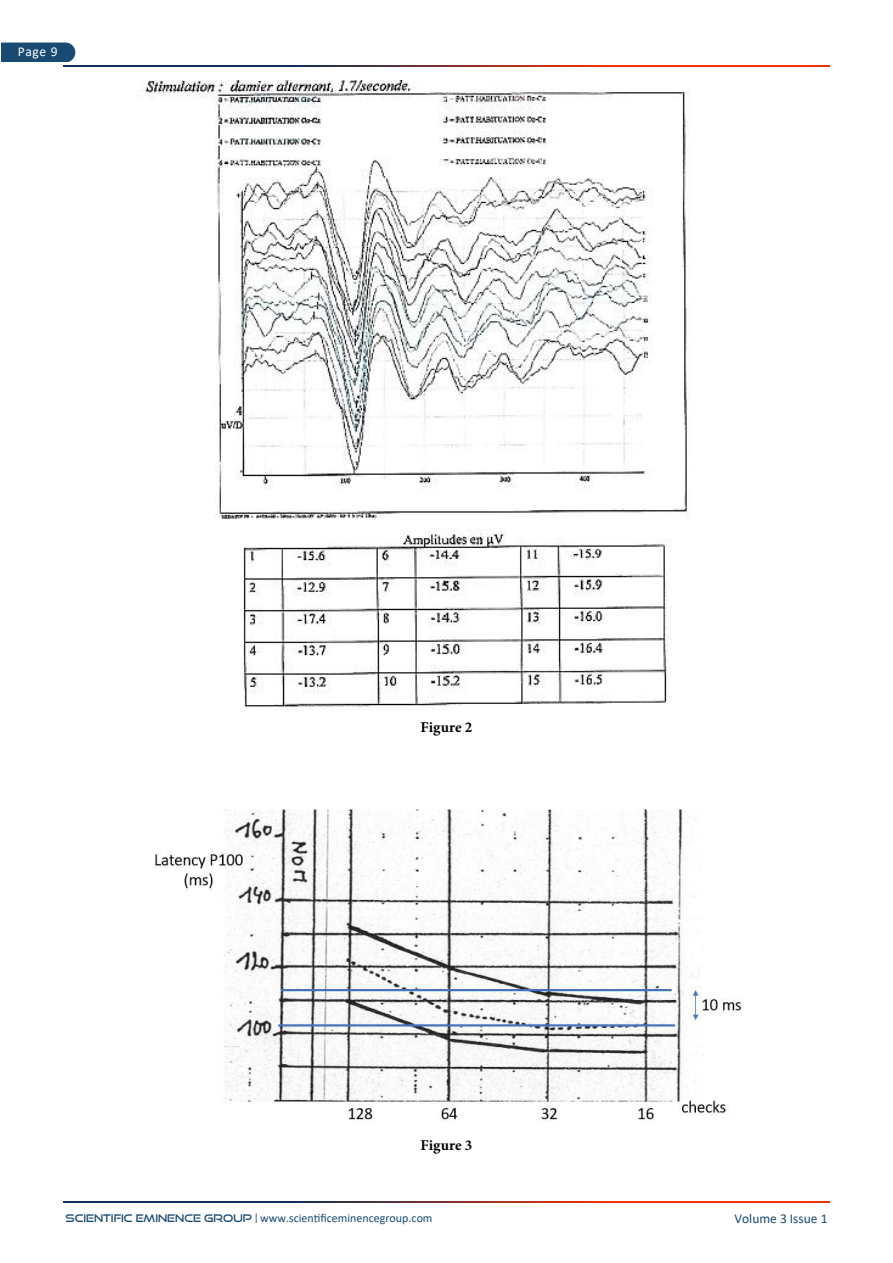
<style>
.page{position:relative;width:893px;height:1263px;background:#fff}
.page>*{position:absolute;margin:0;border:0;box-sizing:border-box;transform-origin:0 0}
.t1{font:700 15px "Minion Pro";color:#000}
.t2{font:13.5px "Calibri";color:#194a72}
.t3{font:13.5px "Calibri";color:#fff}
.t4{font:12px "Calibri";color:#194a72}
.s1{font-family:"Good Times Rg";font-size:10.5px}
</style>
<div class="page">
<svg style="left:1px;top:43px;width:74px;height:19px"></svg>
<svg style="left:64px;top:65px;width:765px;height:1px"></svg>
<svg style="left:64px;top:1201px;width:765px;height:1px"></svg>
<img style="left:142px;top:81px;width:549px;height:626px">
<img style="left:155px;top:809px;width:586px;height:312px">
<p class="t3" style="left:18px;top:43px;width:41px">Page 9</p>
<p class="t1" style="left:421px;top:717px;width:53px">Figure 2</p>
<p class="t1" style="left:421px;top:1135px;width:53px">Figure 3</p>
<p class="t4" style="left:65px;top:1210px;width:369px"><span class="s1">SCIENTIFIC EMINENCE GROUP |</span> www.scientificeminencegroup.com</p>
<p class="t2" style="left:734px;top:1209px;width:95px">Volume 3 Issue 1</p>
</div>
